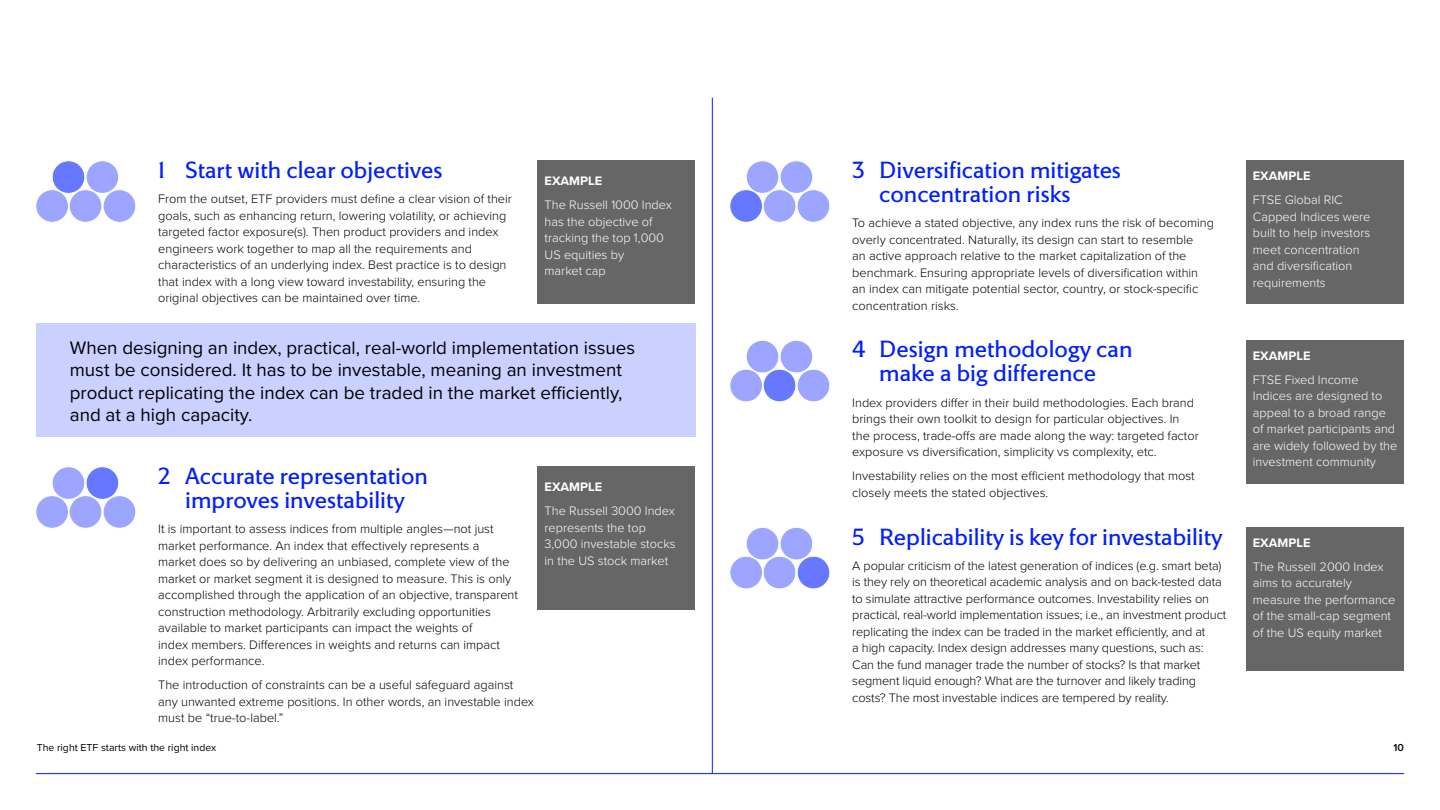
<style>
.page{position:relative;width:1440px;height:810px;background:#fff}
.page>*{position:absolute;margin:0;border:0;box-sizing:border-box;transform-origin:0 0}
.t1{font:24px/24px "LSEG Motto";color:#001eff;text-align:center}
.t2{font:18.75px/22.5px "Proxima Nova";color:#000}
.t3{font:300 12.75px/16.5px "Proxima Nova";color:#000}
.t4{font:300 12.75px/16.5px "Proxima Nova";color:#fff}
.t5{font:700 12.75px "Proxima Nova";color:#fff}
.t6{font:10.5px "Proxima Nova";color:#000}
.t7{font:600 10.5px "Proxima Nova";color:#000}
</style>
<div class="page">
<hr style="left:36px;top:773px;width:1368px;height:1px;background:#001eff">
<hr style="left:712px;top:98px;width:1px;height:676px;background:#001eff">
<div style="left:730px;top:190px;width:32px;height:32px;background:#6578ff;border-radius:50%"></div>
<div style="left:729px;top:189px;width:34px;height:34px;border:1px solid #fff;border-radius:50%"></div>
<div style="left:763px;top:190px;width:33px;height:32px;background:#9ca5ff;border-radius:50%"></div>
<div style="left:763px;top:189px;width:33px;height:34px;border:1px solid #fff;border-radius:50%"></div>
<div style="left:746px;top:161px;width:33px;height:32px;background:#9ca5ff;border-radius:50%"></div>
<div style="left:746px;top:160px;width:33px;height:34px;border:1px solid #fff;border-radius:50%"></div>
<div style="left:797px;top:190px;width:33px;height:32px;background:#9ca5ff;border-radius:50%"></div>
<div style="left:797px;top:189px;width:33px;height:34px;border:1px solid #fff;border-radius:50%"></div>
<div style="left:780px;top:161px;width:33px;height:32px;background:#9ca5ff;border-radius:50%"></div>
<div style="left:780px;top:160px;width:33px;height:34px;border:1px solid #fff;border-radius:50%"></div>
<div style="left:730px;top:556px;width:32px;height:33px;background:#9ca5ff;border-radius:50%"></div>
<div style="left:729px;top:556px;width:34px;height:33px;border:1px solid #fff;border-radius:50%"></div>
<div style="left:763px;top:556px;width:33px;height:33px;background:#9ca5ff;border-radius:50%"></div>
<div style="left:763px;top:556px;width:33px;height:33px;border:1px solid #fff;border-radius:50%"></div>
<div style="left:746px;top:527px;width:33px;height:33px;background:#9ca5ff;border-radius:50%"></div>
<div style="left:746px;top:527px;width:33px;height:33px;border:1px solid #fff;border-radius:50%"></div>
<div style="left:797px;top:556px;width:33px;height:33px;background:#6578ff;border-radius:50%"></div>
<div style="left:797px;top:556px;width:33px;height:33px;border:1px solid #fff;border-radius:50%"></div>
<div style="left:780px;top:527px;width:33px;height:33px;background:#9ca5ff;border-radius:50%"></div>
<div style="left:780px;top:527px;width:33px;height:33px;border:1px solid #fff;border-radius:50%"></div>
<div style="left:730px;top:369px;width:32px;height:33px;background:#9ca5ff;border-radius:50%"></div>
<div style="left:729px;top:369px;width:34px;height:33px;border:1px solid #fff;border-radius:50%"></div>
<div style="left:763px;top:369px;width:33px;height:33px;background:#6578ff;border-radius:50%"></div>
<div style="left:763px;top:369px;width:33px;height:33px;border:1px solid #fff;border-radius:50%"></div>
<div style="left:746px;top:340px;width:33px;height:33px;background:#9ca5ff;border-radius:50%"></div>
<div style="left:746px;top:340px;width:33px;height:33px;border:1px solid #fff;border-radius:50%"></div>
<div style="left:797px;top:369px;width:33px;height:33px;background:#9ca5ff;border-radius:50%"></div>
<div style="left:797px;top:369px;width:33px;height:33px;border:1px solid #fff;border-radius:50%"></div>
<div style="left:780px;top:340px;width:33px;height:33px;background:#9ca5ff;border-radius:50%"></div>
<div style="left:780px;top:340px;width:33px;height:33px;border:1px solid #fff;border-radius:50%"></div>
<div style="left:36px;top:190px;width:32px;height:32px;background:#9ca5ff;border-radius:50%"></div>
<div style="left:35px;top:189px;width:34px;height:34px;border:1px solid #fff;border-radius:50%"></div>
<div style="left:69px;top:190px;width:33px;height:32px;background:#9ca5ff;border-radius:50%"></div>
<div style="left:69px;top:189px;width:33px;height:34px;border:1px solid #fff;border-radius:50%"></div>
<div style="left:52px;top:161px;width:33px;height:32px;background:#6578ff;border-radius:50%"></div>
<div style="left:52px;top:160px;width:33px;height:34px;border:1px solid #fff;border-radius:50%"></div>
<div style="left:103px;top:190px;width:33px;height:32px;background:#9ca5ff;border-radius:50%"></div>
<div style="left:103px;top:189px;width:33px;height:34px;border:1px solid #fff;border-radius:50%"></div>
<div style="left:86px;top:161px;width:33px;height:32px;background:#9ca5ff;border-radius:50%"></div>
<div style="left:86px;top:160px;width:33px;height:34px;border:1px solid #fff;border-radius:50%"></div>
<div style="left:538px;top:160px;width:157px;height:144px;background:#666"></div>
<div style="left:1246px;top:160px;width:158px;height:144px;background:#666"></div>
<div style="left:1246px;top:340px;width:158px;height:143px;background:#666"></div>
<div style="left:1246px;top:527px;width:158px;height:143px;background:#666"></div>
<div style="left:36px;top:496px;width:32px;height:32px;background:#9ca5ff;border-radius:50%"></div>
<div style="left:35px;top:495px;width:34px;height:34px;border:1px solid #fff;border-radius:50%"></div>
<div style="left:69px;top:496px;width:33px;height:32px;background:#9ca5ff;border-radius:50%"></div>
<div style="left:69px;top:495px;width:33px;height:34px;border:1px solid #fff;border-radius:50%"></div>
<div style="left:52px;top:467px;width:33px;height:32px;background:#9ca5ff;border-radius:50%"></div>
<div style="left:52px;top:466px;width:33px;height:34px;border:1px solid #fff;border-radius:50%"></div>
<div style="left:103px;top:496px;width:33px;height:32px;background:#9ca5ff;border-radius:50%"></div>
<div style="left:103px;top:495px;width:33px;height:34px;border:1px solid #fff;border-radius:50%"></div>
<div style="left:86px;top:467px;width:33px;height:32px;background:#6578ff;border-radius:50%"></div>
<div style="left:86px;top:466px;width:33px;height:34px;border:1px solid #fff;border-radius:50%"></div>
<div style="left:538px;top:466px;width:157px;height:144px;background:#666"></div>
<div style="left:36px;top:323px;width:659px;height:114px;background:#cbd1ff"></div>
<h1 class="t1" style="left:158px;top:158px;width:286px">1 Start with clear objectives</h1>
<p class="t3" style="left:158px;top:190px;width:355px">From the outset, ETF providers must define a clear vision of their goals, such as enhancing return, lowering volatility, or achieving targeted factor exposure(s). Then product providers and index engineers work together to map all the requirements and characteristics of an underlying index. Best practice is to design that index with a long view toward investability, ensuring the original objectives can be maintained over time.</p>
<p class="t5" style="left:545px;top:172px;width:59px">EXAMPLE</p>
<p class="t4" style="left:545px;top:196px;width:129px">The Russell 1000 Index has the objective of tracking the top 1,000<br>US equities by<br>market cap</p>
<h2 class="t2" style="left:70px;top:335px;width:567px">When designing an index, practical, real-world implementation issues must be considered. It has to be investable, meaning an investment product replicating the index can be traded in the market efficiently, and at a high capacity.</h2>
<h1 class="t1" style="left:158px;top:464px;width:271px">2 Accurate representation improves investability</h1>
<p class="t3" style="left:158px;top:520px;width:361px">It is important to assess indices from multiple angles—not just market performance. An index that effectively represents a market does so by delivering an unbiased, complete view of the market or market segment it is designed to measure. This is only accomplished through the application of an objective, transparent construction methodology. Arbitrarily excluding opportunities available to market participants can impact the weights of<br>index members. Differences in weights and returns can impact index performance.</p>
<p class="t3" style="left:158px;top:676px;width:377px">The introduction of constraints can be a useful safeguard against any unwanted extreme positions. In other words, an investable index must be “true-to-label.”</p>
<p class="t6" style="left:37px;top:740px;width:181px">The right ETF starts with the right index</p>
<p class="t5" style="left:545px;top:478px;width:59px">EXAMPLE</p>
<p class="t4" style="left:545px;top:502px;width:132px">The Russell 3000 Index represents the top<br>3,000 investable stocks in the US stock market</p>
<h1 class="t1" style="left:879px;top:158px;width:243px;text-align:left;text-indent:-27px">3 Diversification mitigates concentration risks</h1>
<p class="t3" style="left:852px;top:214px;width:363px">To achieve a stated objective, any index runs the risk of becoming overly concentrated. Naturally, its design can start to resemble<br>an active approach relative to the market capitalization of the benchmark. Ensuring appropriate levels of diversification within an index can mitigate potential sector, country, or stock-specific concentration risks.</p>
<h1 class="t1" style="left:852px;top:337px;width:282px">4 Design methodology can make a big difference</h1>
<p class="t3" style="left:852px;top:394px;width:348px">Index providers differ in their build methodologies. Each brand brings their own toolkit to design for particular objectives. In the process, trade-offs are made along the way: targeted factor exposure vs diversification, simplicity vs complexity, etc.</p>
<p class="t3" style="left:852px;top:467px;width:344px">Investability relies on the most efficient methodology that most closely meets the stated objectives.</p>
<h1 class="t1" style="left:852px;top:524px;width:372px">5 Replicability is key for investability</h1>
<p class="t3" style="left:852px;top:557px;width:376px">A popular criticism of the latest generation of indices (e.g. smart beta) is they rely on theoretical academic analysis and on back-tested data to simulate attractive performance outcomes. Investability relies on practical, real-world implementation issues; i.e., an investment product replicating the index can be traded in the market efficiently, and at<br>a high capacity. Index design addresses many questions, such as:<br>Can the fund manager trade the number of stocks? Is that market segment liquid enough? What are the turnover and likely trading costs? The most investable indices are tempered by reality.</p>
<p class="t5" style="left:1253px;top:166px;width:59px">EXAMPLE</p>
<p class="t4" style="left:1253px;top:191px;width:119px">FTSE Global RIC<br>Capped Indices were built to help investors meet concentration and diversification requirements</p>
<p class="t5" style="left:1253px;top:346px;width:59px">EXAMPLE</p>
<p class="t4" style="left:1253px;top:370px;width:146px">FTSE Fixed Income<br>Indices are designed to appeal to a broad range of market participants and are widely followed by the investment community</p>
<p class="t5" style="left:1253px;top:533px;width:59px">EXAMPLE</p>
<p class="t4" style="left:1253px;top:557px;width:144px">The Russell 2000 Index aims to accurately measure the performance of the small-cap segment of the US equity market</p>
<p class="t7" style="left:1394px;top:740px;width:12px">10</p>
</div>
